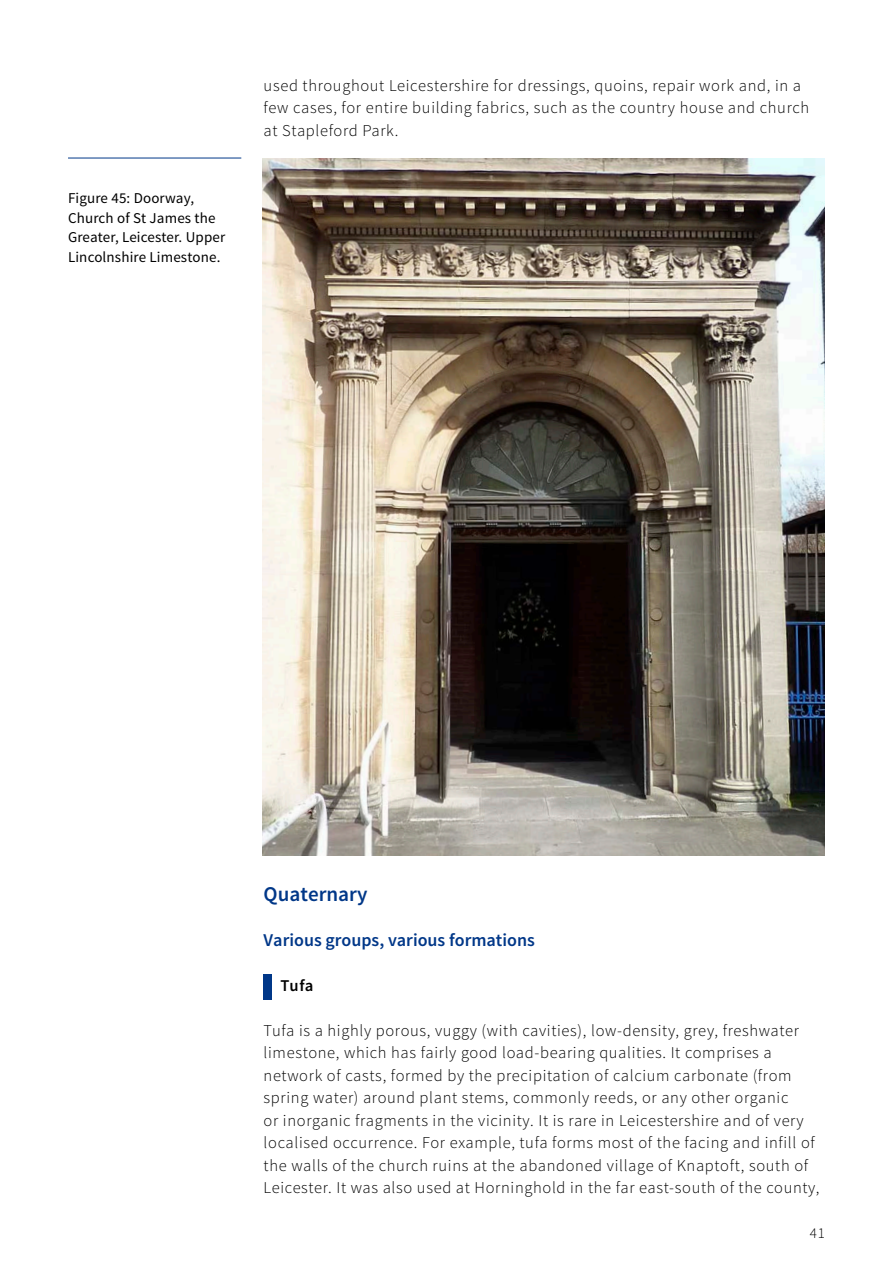
<style>
.page{position:relative;width:893px;height:1263px;background:#fff}
.page>*{position:absolute;margin:0;border:0;box-sizing:border-box;transform-origin:0 0}
.Heading_1{font:600 21px "Source Sans Pro";color:#003788}
.Heading_2{font:600 18px "Source Sans Pro";color:#003788}
.Body_text{font:300 16.5px/22.5px "Source Sans Pro";letter-spacing:.04em;color:#000}
.Emphasis_Stone_type{font:600 16.5px "Source Sans Pro";color:#000}
.t1{font:15px/19.5px "Source Sans Pro";letter-spacing:.01em;color:#000}
.t2{font:300 15px "Source Sans Pro";color:#000}
</style>
<div class="page">
<hr style="left:68px;top:158px;width:173px;height:1px;background:#003788">
<img style="left:263px;top:158px;width:562px;height:698px">
<div style="left:264px;top:974px;width:8px;height:25px;background:#003788"></div>
<p class="t1" style="left:68px;top:189px;width:159px">Figure 45: Doorway,<br>Church of St James the<br>Greater, Leicester. Upper<br>Lincolnshire Limestone.</p>
<p class="Body_text" style="left:264px;top:74px;width:547px">used throughout Leicestershire for dressings, quoins, repair work and, in a few cases, for entire building fabrics, such as the country house and church at Stapleford Park.</p>
<h1 class="Heading_1" style="left:264px;top:880px;width:105px">Quaternary</h1>
<h2 class="Heading_2" style="left:264px;top:928px;width:273px">Various groups, various formations</h2>
<h3 class="Emphasis_Stone_type" style="left:281px;top:975px;width:34px">Tufa</h3>
<p class="Body_text" style="left:264px;top:1019px;width:557px">Tufa is a highly porous, vuggy (with cavities), low-density, grey, freshwater limestone, which has fairly good load-bearing qualities. It comprises a network of casts, formed by the precipitation of calcium carbonate (from spring water) around plant stems, commonly reeds, or any other organic<br>or inorganic fragments in the vicinity. It is rare in Leicestershire and of very localised occurrence. For example, tufa forms most of the facing and infill of the walls of the church ruins at the abandoned village of Knaptoft, south of Leicester. It was also used at Horninghold in the far east-south of the county,</p>
<p class="t2" style="left:810px;top:1224px;width:16px">41</p>
</div>
